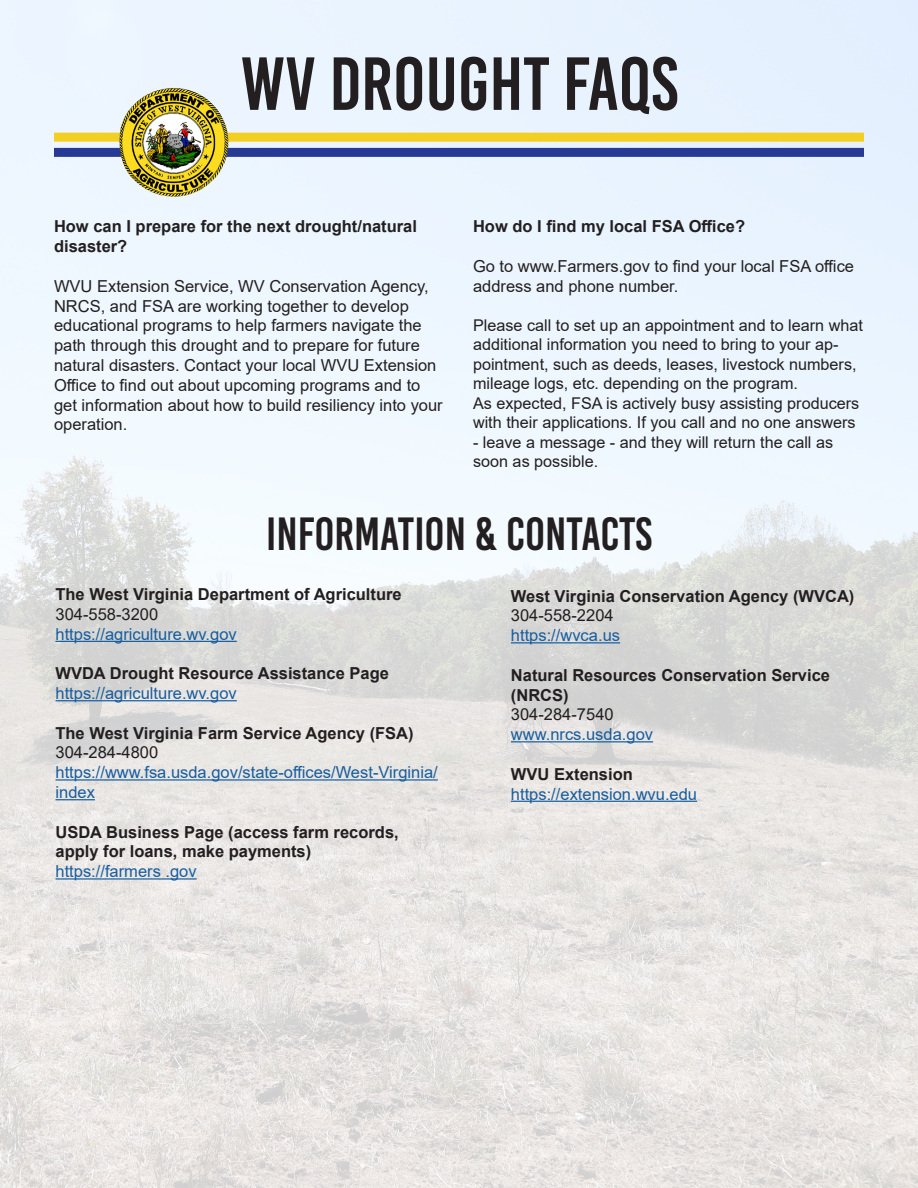
<style>
.page{position:relative;width:918px;height:1188px;background:#fff}
.page>*{position:absolute;margin:0;border:0;box-sizing:border-box;transform-origin:0 0}
.t1{font:75px "Bebas Kai";color:#231f20}
.t2{font:46.5px "Bebas Kai";color:#231f20}
.t3{font:16.5px/19.8px "Arial";color:#231f20}
.t4{font:700 16.5px/19.8px "Arial";color:#231f20}
.t5{font:16.5px/19.8px "Arial";color:#175d9e}
.t6{font:16.2px/19.5px "Arial";color:#231f20}
</style>
<div class="page">
<img style="left:0;top:0;width:918px;height:1188px">
<div style="left:54px;top:148px;width:810px;height:9px;background:#263995"></div>
<div style="left:54px;top:133px;width:810px;height:9px;background:#f2cf21"></div>
<img style="left:119px;top:88px;width:58px;height:59px">
<hr style="left:56px;top:641px;width:181px;height:1px;background:#175d9e">
<hr style="left:56px;top:700px;width:181px;height:1px;background:#175d9e">
<hr style="left:56px;top:779px;width:382px;height:2px;background:#175d9e">
<hr style="left:56px;top:799px;width:39px;height:1px;background:#175d9e">
<hr style="left:56px;top:878px;width:141px;height:2px;background:#175d9e">
<hr style="left:511px;top:642px;width:109px;height:1px;background:#175d9e">
<hr style="left:511px;top:741px;width:142px;height:1px;background:#175d9e">
<hr style="left:511px;top:801px;width:186px;height:1px;background:#175d9e">
<p class="t1" style="left:241px;top:44px;width:439px">WV DROUGHT FAQS</p>
<p class="t4" style="left:54px;top:217px;width:365px">How can I prepare for the next drought/natural disaster?</p>
<p class="t3" style="left:54px;top:276px;width:390px">WVU Extension Service, WV Conservation Agency, NRCS, and FSA are working together to develop educational programs to help farmers navigate the path through this drought and to prepare for future natural disasters. Contact your local WVU Extension Office to find out about upcoming programs and to get information about how to build resiliency into your operation.</p>
<p class="t4" style="left:473px;top:217px;width:274px">How do I find my local FSA Office?</p>
<p class="t3" style="left:473px;top:256px;width:383px">Go to www.Farmers.gov to find your local FSA office address and phone number.</p>
<p class="t6" style="left:473px;top:315px;width:391px">Please call to set up an appointment and to learn what additional information you need to bring to your ap&shy;pointment, such as deeds, leases, livestock numbers, mileage logs, etc. depending on the program.</p>
<p class="t6" style="left:473px;top:393px;width:388px">As expected, FSA is actively busy assisting producers with their applications. If you call and no one answers</p>
<p class="t6" style="left:473px;top:432px;width:362px">- leave a message - and they will return the call as soon as possible.</p>
<p class="t2" style="left:266px;top:509px;width:388px">INFORMATION &amp; CONTACTS</p>
<p class="t4" style="left:56px;top:585px;width:348px">The West Virginia Department of Agriculture</p>
<p class="t3" style="left:56px;top:604px;width:104px">304-558-3200</p>
<p class="t5" style="left:56px;top:624px;width:183px">https://agriculture.wv.gov</p>
<p class="t4" style="left:56px;top:664px;width:335px">WVDA Drought Resource Assistance Page</p>
<p class="t5" style="left:56px;top:683px;width:183px">https://agriculture.wv.gov</p>
<p class="t4" style="left:56px;top:723px;width:360px">The West Virginia Farm Service Agency (FSA)</p>
<p class="t3" style="left:56px;top:743px;width:104px">304-284-4800</p>
<p class="t5" style="left:56px;top:762px;width:384px">https://www.fsa.usda.gov/state-offices/West-Virginia/ index</p>
<p class="t4" style="left:56px;top:822px;width:345px">USDA Business Page (access farm records, apply for loans, make payments)</p>
<p class="t5" style="left:56px;top:861px;width:143px">https://farmers .gov</p>
<p class="t4" style="left:511px;top:586px;width:345px">West Virginia Conservation Agency (WVCA)</p>
<p class="t3" style="left:511px;top:606px;width:104px">304-558-2204</p>
<p class="t5" style="left:511px;top:625px;width:111px">https://wvca.us</p>
<p class="t4" style="left:511px;top:665px;width:321px">Natural Resources Conservation Service (NRCS)</p>
<p class="t3" style="left:511px;top:705px;width:104px">304-284-7540</p>
<p class="t5" style="left:511px;top:724px;width:144px">www.nrcs.usda.gov</p>
<p class="t4" style="left:511px;top:764px;width:123px">WVU Extension</p>
<p class="t5" style="left:511px;top:784px;width:188px">https://extension.wvu.edu</p>
</div>
